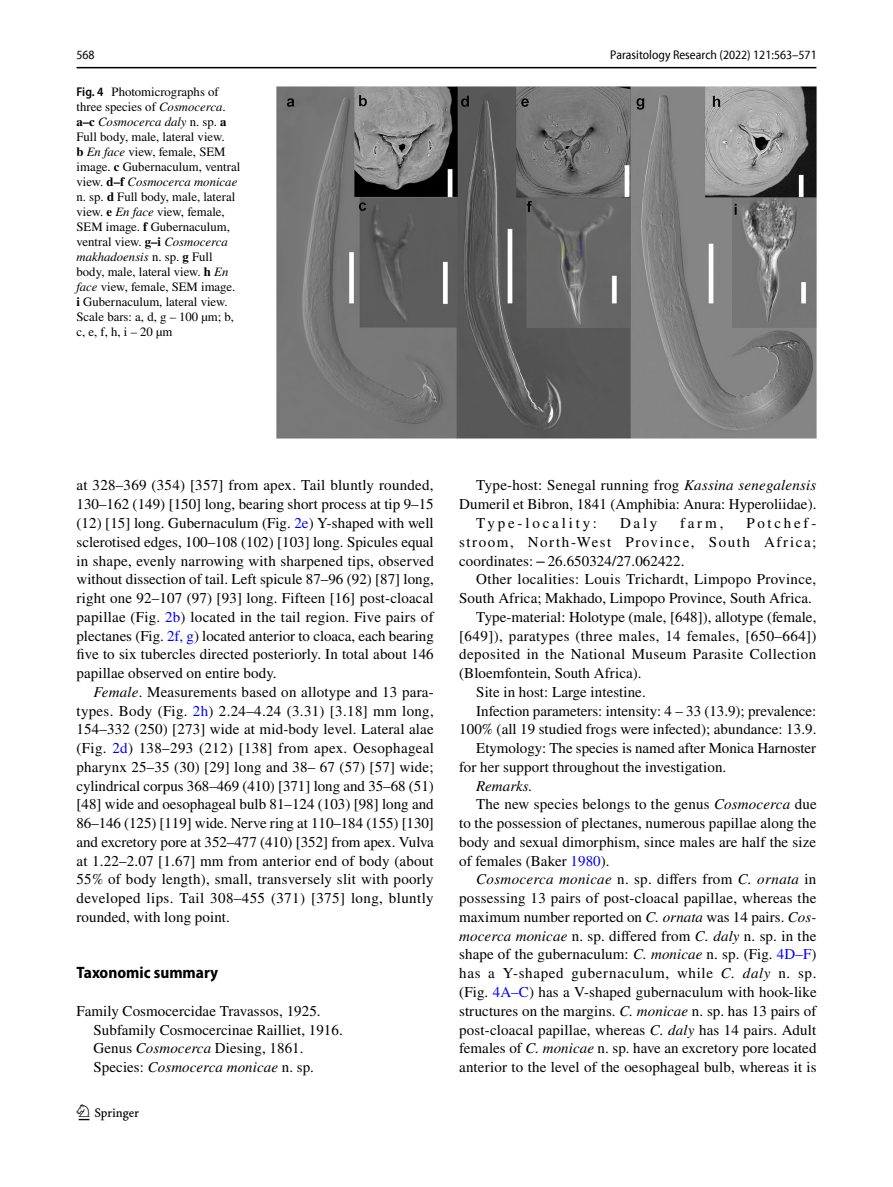
<style>
.page{position:relative;width:893px;height:1187px;background:#fff}
.page>*{position:absolute;margin:0;border:0;box-sizing:border-box;transform-origin:0 0}
.t1{font:22.5px "Springnew Regular 2";color:#000}
.t2{font:700 semi-condensed 16.5px "Myriad Pro";color:#000}
.t3{font:15px/18.8px "STIX";letter-spacing:.005em;color:#000;text-align:justify}
.t4{font:15px "STIX";letter-spacing:.025em;color:#000}
.t5{font:italic 15px "STIX";letter-spacing:.02em;color:#000}
.t6{font:15px "STIX";letter-spacing:.03em;color:#000}
.t7{font:15px "STIX";letter-spacing:.045em;color:#000}
.t8{font:15px "STIX";letter-spacing:.19em;color:#000}
.t9{font:12.75px/15px "STIX";color:#000}
.t10{font:semi-condensed 12.75px "Myriad Pro Unic";color:#000}
.s1{font-family:"Myriad Pro";font-weight:600;font-stretch:semi-condensed}
.s2{font-style:italic}
.s3{font-weight:700}
.s4{color:#00f}
.s5{font-style:normal}
</style>
<div class="page">
<hr style="left:77px;top:67px;width:739px;height:1px;background:#000">
<img style="left:276px;top:87px;width:540px;height:351px">
<p class="t10" style="left:76px;top:50px;width:20px">568</p>
<p class="t10" style="left:610px;top:50px;width:208px">Parasitology Research (2022) 121:563–571</p>
<p class="t9" style="left:77px;top:85px;width:165px"><span class="s1">Fig. 4</span> Photomicrographs of three species of <span class="s2">Cosmocerca</span>. <span class="s3">a–c</span> <span class="s2">Cosmocerca daly</span> n. sp. <span class="s3">a<br></span>Full body, male, lateral view.<br><span class="s3">b</span> <span class="s2">En face</span> view, female, SEM image. <span class="s3">c</span> Gubernaculum, ventral view. <span class="s3">d–f</span> <span class="s2">Cosmocerca monicae </span>n. sp. <span class="s3">d</span> Full body, male, lateral view. <span class="s3">e</span> <span class="s2">En face</span> view, female,<br>SEM image. <span class="s3">f</span> Gubernaculum, ventral view. <span class="s3">g–i</span> <span class="s2">Cosmocerca makhadoensis</span> n. sp. <span class="s3">g</span> Full body, male, lateral view. <span class="s3">h</span> <span class="s2">En face</span> view, female, SEM image. <span class="s3">i</span> Gubernaculum, lateral view.<br>Scale bars: a, d, g – 100 µm; b, c, e, f, h, i – 20 µm</p>
<p class="t3" style="left:77px;top:477px;width:359px">at 328–369 (354) [357] from apex. Tail bluntly rounded, 130–162 (149) [150] long, bearing short process at tip 9–15 (12) [15] long. Gubernaculum (Fig. <span class="s4">2e</span>) Y-shaped with well sclerotised edges, 100–108 (102) [103] long. Spicules equal in shape, evenly narrowing with sharpened tips, observed without dissection of tail. Left spicule 87–96 (92) [87] long, right one 92–107 (97) [93] long. Fifteen [16] post-cloacal papillae (Fig. <span class="s4">2b</span>) located in the tail region. Five pairs of plectanes (Fig. <span class="s4">2f, g</span>) located anterior to cloaca, each bearing five to six tubercles directed posteriorly. In total about 146 papillae observed on entire body.</p>
<p class="t3" style="left:77px;top:683px;width:359px;text-indent:17px"><span class="s2">Female</span>. Measurements based on allotype and 13 para&shy;types. Body (Fig. <span class="s4">2h</span>) 2.24–4.24 (3.31) [3.18] mm long, 154–332 (250) [273] wide at mid-body level. Lateral alae (Fig. <span class="s4">2d</span>) 138–293 (212) [138] from apex. Oesophageal pharynx 25–35 (30) [29] long and 38– 67 (57) [57] wide; cylindrical corpus 368–469 (410) [371] long and 35–68 (51) [48] wide and oesophageal bulb 81–124 (103) [98] long and 86–146 (125) [119] wide. Nerve ring at 110–184 (155) [130] and excretory pore at 352–477 (410) [352] from apex. Vulva at 1.22–2.07 [1.67] mm from anterior end of body (about 55% of body length), small, transversely slit with poorly developed lips. Tail 308–455 (371) [375] long, bluntly rounded, with long point.</p>
<p class="t2" style="left:77px;top:963px;width:143px">Taxonomic summary</p>
<p class="t3" style="left:94px;top:1002px;width:251px;text-align:left;text-indent:-17px">Family Cosmocercidae Travassos, 1925.<br>Subfamily Cosmocercinae Railliet, 1916.<br>Genus <span class="s2">Cosmocerca</span> Diesing, 1861.<br>Species: <span class="s2">Cosmocerca monicae</span> n. sp.</p>
<h1 class="t1" style="left:79px;top:1104px;width:62px">1 3</h1>
<p class="t3" style="left:476px;top:477px;width:342px">Type-host: Senegal running frog <span class="s2">Kassina senegalensis</span></p>
<p class="t3" style="left:459px;top:496px;width:359px">Dumeril et Bibron, 1841 (Amphibia: Anura: Hyperoliidae).</p>
<p class="t8" style="left:476px;top:512px;width:122px">Type-locality:</p>
<p class="t3" style="left:620px;top:514px;width:39px">Daly</p>
<p class="t3" style="left:680px;top:514px;width:45px">farm,</p>
<p class="t3" style="left:459px;top:514px;width:359px;text-indent:287px">Potchef&shy;stroom, North-West Province, South Africa; coordinates:−26.650324/27.062422.</p>
<p class="t4" style="left:476px;top:569px;width:341px">Other localities: Louis Trichardt, Limpopo Province,</p>
<p class="t3" style="left:459px;top:589px;width:354px">South Africa; Makhado, Limpopo Province, South Africa.</p>
<p class="t3" style="left:476px;top:608px;width:342px">Type-material: Holotype (male, [648]), allotype (female,</p>
<p class="t4" style="left:459px;top:625px;width:359px">[649]), paratypes (three males, 14 females, [650–664])</p>
<p class="t6" style="left:459px;top:644px;width:359px">deposited in the National Museum Parasite Collection</p>
<p class="t3" style="left:459px;top:664px;width:184px">(Bloemfontein, South Africa).</p>
<p class="t3" style="left:476px;top:683px;width:171px">Site in host: Large intestine.</p>
<p class="t3" style="left:476px;top:702px;width:342px">Infection parameters: intensity: 4 – 33 (13.9); prevalence:</p>
<p class="t3" style="left:459px;top:721px;width:359px">100% (all 19 studied frogs were infected); abundance: 13.9.</p>
<p class="t3" style="left:476px;top:739px;width:341px">Etymology: The species is named after Monica Harnoster</p>
<p class="t3" style="left:459px;top:758px;width:269px">for her support throughout the investigation.</p>
<p class="t5" style="left:476px;top:775px;width:58px">Remarks.</p>
<p class="t3" style="left:476px;top:796px;width:342px">The new species belongs to the genus <span class="s2">Cosmocerca</span> due</p>
<p class="t3" style="left:459px;top:814px;width:359px">to the possession of plectanes, numerous papillae along the</p>
<p class="t3" style="left:459px;top:833px;width:358px">body and sexual dimorphism, since males are half the size</p>
<p class="t3" style="left:459px;top:852px;width:152px">of females (Baker <span class="s4">1980</span>).</p>
<p class="t5" style="left:476px;top:869px;width:342px">Cosmocerca monicae <span class="s5">n. sp. differs from</span> C. ornata <span class="s5">in</span></p>
<p class="t3" style="left:459px;top:889px;width:359px">possessing 13 pairs of post-cloacal papillae, whereas the</p>
<p class="t3" style="left:459px;top:908px;width:359px">maximum number reported on <span class="s2">C. ornata</span> was 14 pairs. <span class="s2">Cos-</span></p>
<p class="t3" style="left:459px;top:927px;width:359px"><span class="s2">mocerca monicae</span> n. sp. differed from <span class="s2">C. daly</span> n. sp. in the</p>
<p class="t3" style="left:459px;top:946px;width:359px">shape of the gubernaculum: <span class="s2">C. monicae</span> n. sp. (Fig. <span class="s4">4D–F</span>)</p>
<p class="t7" style="left:459px;top:962px;width:359px">has a Y-shaped gubernaculum, while <span class="s2">C. daly</span> n. sp.</p>
<p class="t3" style="left:459px;top:983px;width:359px">(Fig. <span class="s4">4A–C</span>) has a V-shaped gubernaculum with hook-like</p>
<p class="t3" style="left:459px;top:1002px;width:359px">structures on the margins. <span class="s2">C. monicae</span> n. sp. has 13 pairs of</p>
<p class="t3" style="left:459px;top:1021px;width:359px">post-cloacal papillae, whereas <span class="s2">C. daly</span> has 14 pairs. Adult</p>
<p class="t3" style="left:459px;top:1039px;width:359px">females of <span class="s2">C. monicae</span> n. sp. have an excretory pore located</p>
<p class="t3" style="left:459px;top:1058px;width:359px">anterior to the level of the oesophageal bulb, whereas it is</p>
</div>
